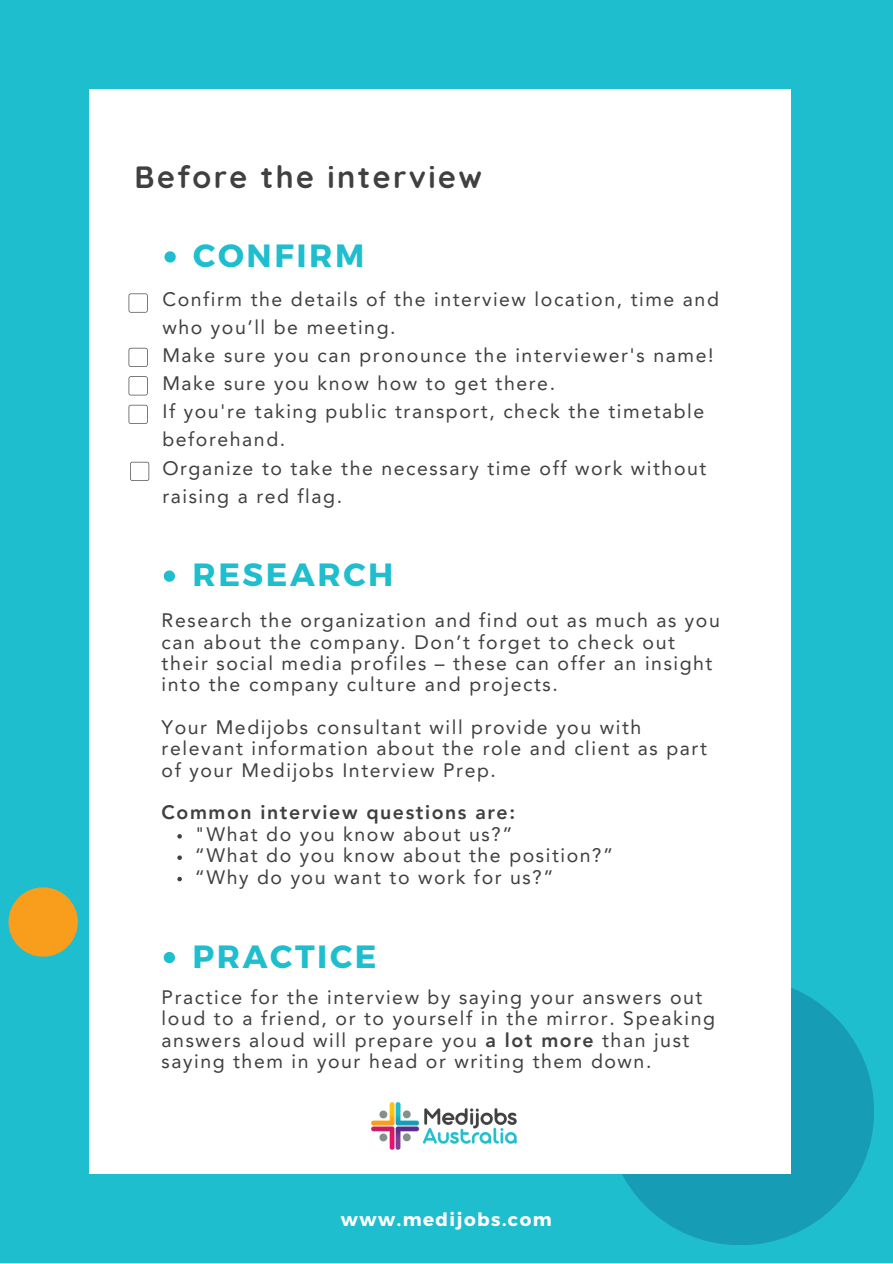
<style>
.page{position:relative;width:893px;height:1264px;background:#fff}
.page>*{position:absolute;margin:0;border:0;box-sizing:border-box;transform-origin:0 0}
.t1{font:700 32.1px "Montserrat";letter-spacing:.08em;color:#1fbecf}
.t2{font:700 30.6px "Quicksand";letter-spacing:.08em;color:#404041}
.t3{font:19.5px/21.3px "Avenir LT Pro";letter-spacing:.08em;color:#404041}
.t4{font:800 19.5px "Avenir LT Pro";letter-spacing:.08em;color:#404041}
.t5{font:700 18.3px "Montserrat";letter-spacing:.08em;color:#fff}
.s1{font-weight:800}
</style>
<div class="page">
<div style="left:0;top:0;width:892px;height:1262px;background:#1fbecf"></div>
<div style="left:606px;top:977px;width:268px;height:268px;background:#169db5;border-radius:50%"></div>
<div style="left:89px;top:89px;width:702px;height:1084px;background:#fff"></div>
<svg style="left:164px;top:251px;width:12px;height:11px"></svg>
<svg style="left:177px;top:834px;width:5px;height:4px"></svg>
<svg style="left:177px;top:855px;width:5px;height:5px"></svg>
<svg style="left:177px;top:876px;width:5px;height:5px"></svg>
<svg style="left:164px;top:570px;width:11px;height:11px"></svg>
<svg style="left:164px;top:951px;width:11px;height:12px"></svg>
<div style="left:8px;top:887px;width:70px;height:69px;background:#f99d1d;border-radius:50%"></div>
<svg style="left:129px;top:293px;width:19px;height:19px"></svg>
<svg style="left:129px;top:348px;width:19px;height:19px"></svg>
<svg style="left:129px;top:376px;width:19px;height:19px"></svg>
<svg style="left:129px;top:405px;width:19px;height:19px"></svg>
<svg style="left:130px;top:462px;width:19px;height:19px"></svg>
<img style="left:371px;top:1102px;width:146px;height:48px">
<p class="t2" style="left:134px;top:157px;width:349px">Before the interview</p>
<p class="t1" style="left:193px;top:235px;width:172px">CONFIRM</p>
<p class="t3" style="left:162px;top:287px;width:558px;line-height:28px">Confirm the details of the interview location, time and who you’ll be meeting.</p>
<p class="t3" style="left:162px;top:346px;width:552px">Make sure you can pronounce the interviewer's name!</p>
<p class="t3" style="left:162px;top:374px;width:394px">Make sure you know how to get there.</p>
<p class="t3" style="left:162px;top:399px;width:543px;line-height:28px">If you're taking public transport, check the timetable beforehand.</p>
<p class="t3" style="left:162px;top:455px;width:545px;line-height:28px">Organize to take the necessary time off work without raising a red flag.</p>
<p class="t1" style="left:192px;top:554px;width:202px">RESEARCH</p>
<p class="t3" style="left:162px;top:611px;width:559px">Research the organization and find out as much as you can about the company. Don’t forget to check out their social media profiles – these can offer an insight into the company culture and projects.</p>
<p class="t3" style="left:162px;top:718px;width:546px">Your Medijobs consultant will provide you with relevant information about the role and client as part of your Medijobs Interview Prep.</p>
<p class="t4" style="left:162px;top:804px;width:355px">Common interview questions are:</p>
<p class="t3" style="left:195px;top:825px;width:319px">"What do you know about us?”</p>
<p class="t3" style="left:195px;top:846px;width:420px">“What do you know about the position?”</p>
<p class="t3" style="left:195px;top:867px;width:360px">“Why do you want to work for us?”</p>
<p class="t1" style="left:192px;top:935px;width:185px">PRACTICE</p>
<p class="t3" style="left:162px;top:988px;width:555px">Practice for the interview by saying your answers out loud to a friend, or to yourself in the mirror. Speaking answers aloud will prepare you <span class="s1">a lot more</span> than just saying them in your head or writing them down.</p>
<p class="t5" style="left:341px;top:1207px;width:212px">www.medijobs.com</p>
</div>
